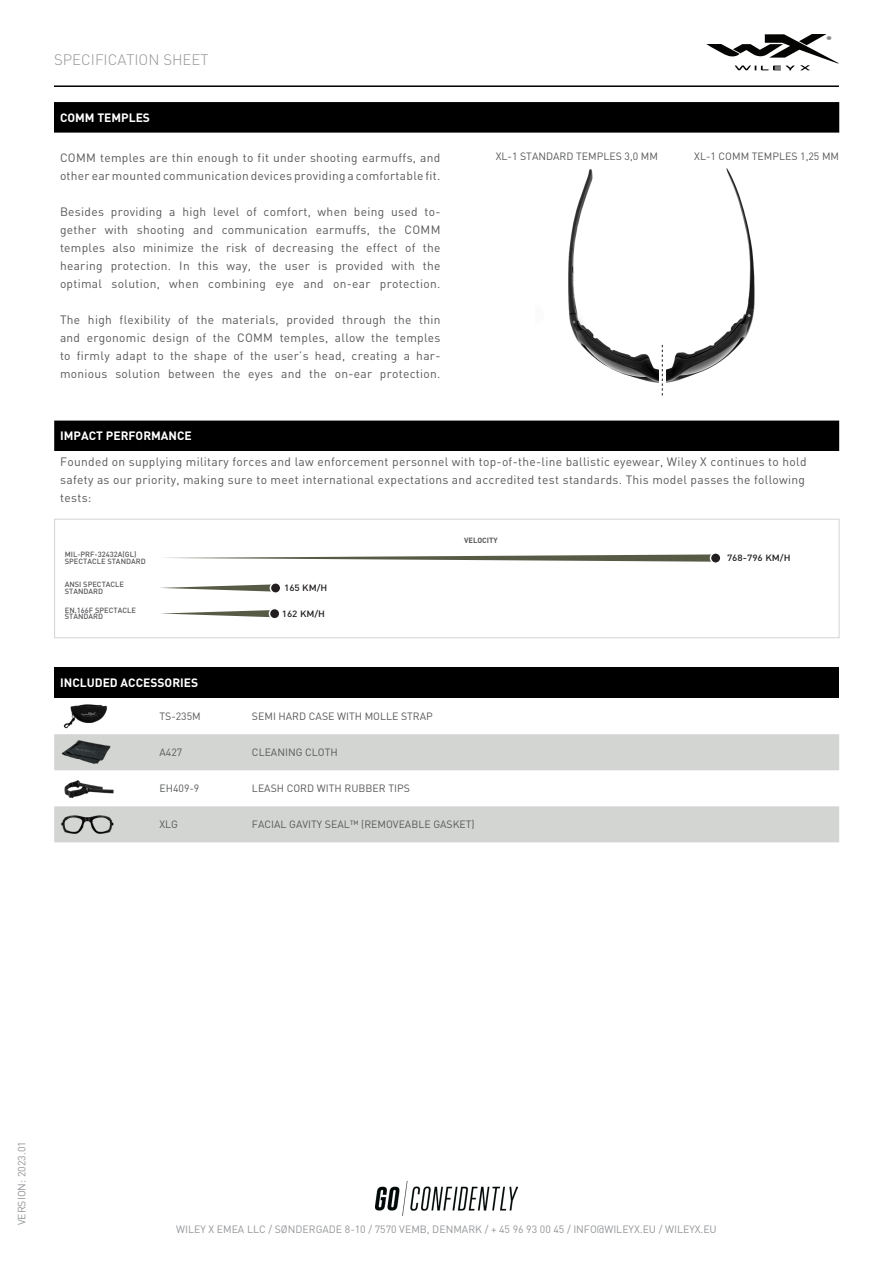
<style>
.page{position:relative;width:893px;height:1263px;background:#fff}
.page>*{position:absolute;margin:0;border:0;box-sizing:border-box;transform-origin:0 0}
.t1{font:300 15px "DIN";color:#939598}
.Brødtekst_Span_1_lin{font:12px/18px "DIN";letter-spacing:.025em;color:#57585a}
.t2{font:700 12px "DIN";color:#fff}
.t3{font:10.5px "DIN";color:#57585a}
.t4{font:10.5px "DIN";color:#939598}
.PRODUKT_Brødtekst_ju{font:500 9px "DIN";color:#231f20;scale:1.1 1}
.t5{font:500 7.5px/6.8px "DIN";color:#57585a}
.t6{font:700 7.5px "DIN";color:#57585a}
</style>
<div class="page">
<div style="left:54px;top:519px;width:785px;height:119px;border:1px solid #d3d5d3"></div>
<svg style="left:160px;top:584px;width:111px;height:8px"></svg>
<svg style="left:161px;top:610px;width:109px;height:7px"></svg>
<div style="left:269px;top:608px;width:11px;height:11px;background:#231f20;border-radius:50%"></div>
<div style="left:269px;top:608px;width:12px;height:11px;border:2px solid #fff;border-radius:50%"></div>
<div style="left:270px;top:583px;width:11px;height:10px;background:#231f20;border-radius:50%"></div>
<div style="left:270px;top:582px;width:11px;height:12px;border:2px solid #fff;border-radius:50%"></div>
<svg style="left:164px;top:554px;width:547px;height:8px"></svg>
<div style="left:710px;top:553px;width:11px;height:10px;background:#231f20;border-radius:50%"></div>
<div style="left:710px;top:552px;width:12px;height:12px;border:2px solid #fff;border-radius:50%"></div>
<div style="left:54px;top:668px;width:785px;height:30px;background:#000"></div>
<svg style="left:54px;top:734px;width:785px;height:108px;fill:#d3d5d3"></svg>
<img style="left:63px;top:704px;width:45px;height:24px">
<img style="left:61px;top:740px;width:53px;height:24px">
<img style="left:60px;top:776px;width:55px;height:24px">
<img style="left:60px;top:812px;width:55px;height:24px">
<div style="left:54px;top:421px;width:785px;height:30px;background:#000"></div>
<div style="left:54px;top:102px;width:785px;height:31px;background:#000"></div>
<img style="left:568px;top:168px;width:187px;height:215px">
<svg style="left:659px;top:340px;width:6px;height:55px"></svg>
<svg style="left:662px;top:345px;width:1px;height:50px"></svg>
<svg style="left:706px;top:34px;width:132px;height:36px"></svg>
<img style="left:375px;top:1181px;width:142px;height:34px">
<hr style="left:54px;top:85px;width:785px;height:2px;background:#000">
<p class="t1" style="left:54px;top:50px;width:156px">SPECIFICATION SHEET</p>
<p class="t2" style="left:60px;top:109px;width:92px">COMM TEMPLES</p>
<p class="Brødtekst_Span_1_lin" style="left:60px;top:148px;width:382px">COMM temples are thin enough to fit under shooting earmuffs, and other ear mounted communication devices providing a comfortable fit.</p>
<p class="Brødtekst_Span_1_lin" style="left:60px;top:202px;width:382px;text-align:justify">Besides providing a high level of comfort, when being used to&shy;gether with shooting and communication earmuffs, the COMM temples also minimize the risk of decreasing the effect of the hearing protection. In this way, the user is provided with the optimal solution, when combining eye and on-ear protection.</p>
<p class="Brødtekst_Span_1_lin" style="left:60px;top:310px;width:382px;text-align:justify">The high flexibility of the materials, provided through the thin and ergonomic design of the COMM temples, allow the temples to firmly adapt to the shape of the user’s head, creating a har&shy;monious solution between the eyes and the on-ear protection.</p>
<p class="t3" style="left:496px;top:149px;width:164px">XL-1 STANDARD TEMPLES 3,0 MM</p>
<p class="t3" style="left:694px;top:149px;width:146px">XL-1 COMM TEMPLES 1,25 MM</p>
<p class="t2" style="left:60px;top:428px;width:133px">IMPACT PERFORMANCE</p>
<p class="Brødtekst_Span_1_lin" style="left:60px;top:452px;width:748px">Founded on supplying military forces and law enforcement personnel with top-of-the-line ballistic eyewear, Wiley X continues to hold safety as our priority, making sure to meet international expectations and accredited test standards. This model passes the following tests:</p>
<p class="t6" style="left:464px;top:535px;width:35px">VELOCITY</p>
<p class="t5" style="left:65px;top:551px;width:82px">MIL-PRF-32432A(GL)<br>SPECTACLE STANDARD</p>
<p class="PRODUKT_Brødtekst_ju" style="left:727px;top:552px;width:59px">768-796 KM/H</p>
<p class="t5" style="left:65px;top:581px;width:61px">ANSI SPECTACLE<br>STANDARD</p>
<p class="PRODUKT_Brødtekst_ju" style="left:284px;top:582px;width:41px">165 KM/H</p>
<p class="t5" style="left:65px;top:606px;width:73px">EN.166F SPECTACLE<br>STANDARD</p>
<p class="PRODUKT_Brødtekst_ju" style="left:282px;top:608px;width:41px">162 KM/H</p>
<p class="t2" style="left:60px;top:675px;width:139px">INCLUDED ACCESSORIES</p>
<p class="t3" style="left:159px;top:710px;width:43px">TS-235M</p>
<p class="t3" style="left:252px;top:710px;width:182px">SEMI HARD CASE WITH MOLLE STRAP</p>
<p class="t3" style="left:159px;top:746px;width:24px">A427</p>
<p class="t3" style="left:252px;top:746px;width:87px">CLEANING CLOTH</p>
<p class="t3" style="left:159px;top:782px;width:42px">EH409-9</p>
<p class="t3" style="left:252px;top:782px;width:159px">LEASH CORD WITH RUBBER TIPS</p>
<p class="t3" style="left:159px;top:818px;width:20px">XLG</p>
<p class="t3" style="left:252px;top:818px;width:224px">FACIAL GAVITY SEAL™ (REMOVEABLE GASKET)</p>
<p class="t4" style="left:15px;top:1225px;width:86px;rotate:-90deg">VERSION: 2023.01</p>
<p class="t4" style="left:176px;top:1223px;width:542px">WILEY X EMEA LLC / SØNDERGADE 8-10 / 7570 VEMB, DENMARK / + 45 96 93 00 45 / INFO@WILEYX.EU / WILEYX.EU</p>
</div>
